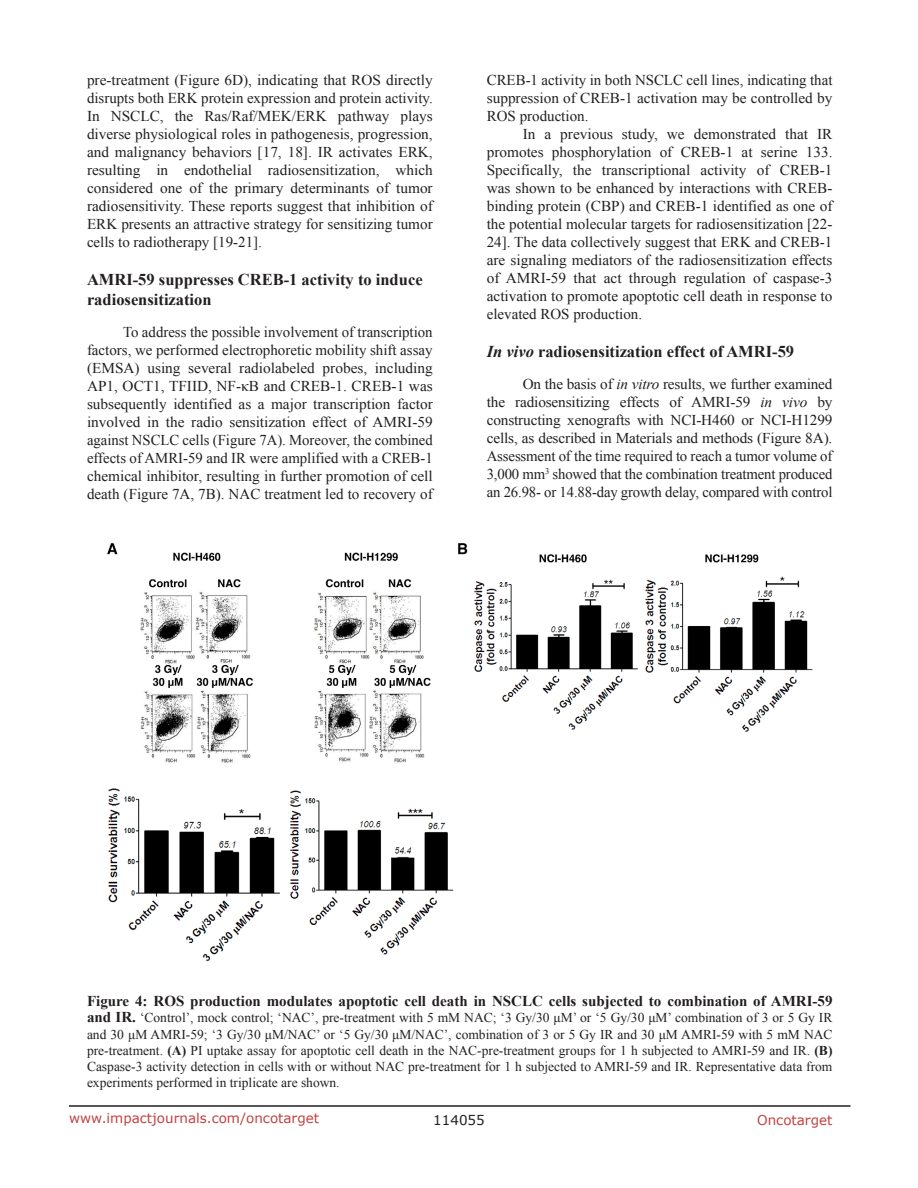
<style>
.page{position:relative;width:918px;height:1188px;background:#fff}
.page>*{position:absolute;margin:0;border:0;box-sizing:border-box;transform-origin:0 0}
.SubHeading{font:700 16.5px/19.8px "Times New Roman";color:#231f20}
.BodyText{font:15px/18px "Times New Roman";color:#231f20;text-align:justify}
.figuretext{font:700 15px "Times New Roman";color:#231f20}
.figuretext-2{font:13.5px/16.2px "Times New Roman";color:#231f20;text-align:justify}
.t1{font:13.5px "Verdana";color:#c24141}
.t2{font:13.5px "Verdana";color:#231f20}
.s1{font-style:italic}
.s2{font-weight:700;font-size:15px}
.s3{font-weight:700}
</style>
<div class="page">
<hr style="left:69px;top:1105px;width:781px;height:2px;background:#231f20">
<img style="left:107px;top:543px;width:706px;height:419px">
<p class="BodyText" style="left:87px;top:71px;width:347px">pre-treatment (Figure 6D), indicating that ROS directly disrupts both ERK protein expression and protein activity.<br>In NSCLC, the Ras/Raf/MEK/ERK pathway plays diverse physiological roles in pathogenesis, progression, and malignancy behaviors [17, 18]. IR activates ERK, resulting in endothelial radiosensitization, which considered one of the primary determinants of tumor radiosensitivity. These reports suggest that inhibition of ERK presents an attractive strategy for sensitizing tumor cells to radiotherapy [19-21].</p>
<p class="SubHeading" style="left:87px;top:269px;width:337px">AMRI-59 suppresses CREB-1 activity to induce radiosensitization</p>
<p class="BodyText" style="left:87px;top:322px;width:347px;text-indent:36px">To address the possible involvement of transcription factors, we performed electrophoretic mobility shift assay (EMSA) using several radiolabeled probes, including AP1, OCT1, TFIID, NF-κB and CREB-1. CREB-1 was subsequently identified as a major transcription factor involved in the radio sensitization effect of AMRI-59 against NSCLC cells (Figure 7A). Moreover, the combined effects of AMRI-59 and IR were amplified with a CREB-1 chemical inhibitor, resulting in further promotion of cell death (Figure 7A, 7B). NAC treatment led to recovery of</p>
<p class="BodyText" style="left:487px;top:71px;width:347px">CREB-1 activity in both NSCLC cell lines, indicating that suppression of CREB-1 activation may be controlled by ROS production.</p>
<p class="BodyText" style="left:487px;top:125px;width:347px;text-indent:36px">In a previous study, we demonstrated that IR promotes phosphorylation of CREB-1 at serine 133.<br>Specifically, the transcriptional activity of CREB-1 was shown to be enhanced by interactions with CREB&shy;binding protein (CBP) and CREB-1 identified as one of the potential molecular targets for radiosensitization [22- 24]. The data collectively suggest that ERK and CREB-1 are signaling mediators of the radiosensitization effects of AMRI-59 that act through regulation of caspase-3 activation to promote apoptotic cell death in response to elevated ROS production.</p>
<p class="SubHeading" style="left:487px;top:341px;width:309px"><span class="s1">In vivo</span> radiosensitization effect of AMRI-59</p>
<p class="BodyText" style="left:487px;top:374px;width:347px;text-indent:36px">On the basis of <span class="s1">in vitro</span> results, we further examined the radiosensitizing effects of AMRI-59 <span class="s1">in vivo</span> by constructing xenografts with NCI-H460 or NCI-H1299 cells, as described in Materials and methods (Figure 8A).<br>Assessment of the time required to reach a tumor volume of 3,000 mm<sup>3</sup> showed that the combination treatment produced an 26.98- or 14.88-day growth delay, compared with control</p>
<p class="figuretext" style="left:87px;top:991px;width:747px">Figure 4: ROS production modulates apoptotic cell death in NSCLC cells subjected to combination of AMRI-59</p>
<p class="figuretext-2" style="left:87px;top:1010px;width:747px"><span class="s2">and IR.</span> ‘Control’, mock control; ‘NAC’, pre-treatment with 5 mM NAC; ‘3 Gy/30 μM’ or ‘5 Gy/30 μM’ combination of 3 or 5 Gy IR and 30 μM AMRI-59; ‘3 Gy/30 μM/NAC’ or ‘5 Gy/30 μM/NAC’, combination of 3 or 5 Gy IR and 30 μM AMRI-59 with 5 mM NAC pre-treatment. <span class="s3">(A)</span> PI uptake assay for apoptotic cell death in the NAC-pre-treatment groups for 1 h subjected to AMRI-59 and IR. <span class="s3">(B)<br></span>Caspase-3 activity detection in cells with or without NAC pre-treatment for 1 h subjected to AMRI-59 and IR. Representative data from experiments performed in triplicate are shown.</p>
<p class="t1" style="left:69px;top:1109px;width:252px">www.impactjournals.com/oncotarget</p>
<p class="t2" style="left:433px;top:1111px;width:53px">114055</p>
<p class="t1" style="left:757px;top:1111px;width:77px">Oncotarget</p>
</div>
